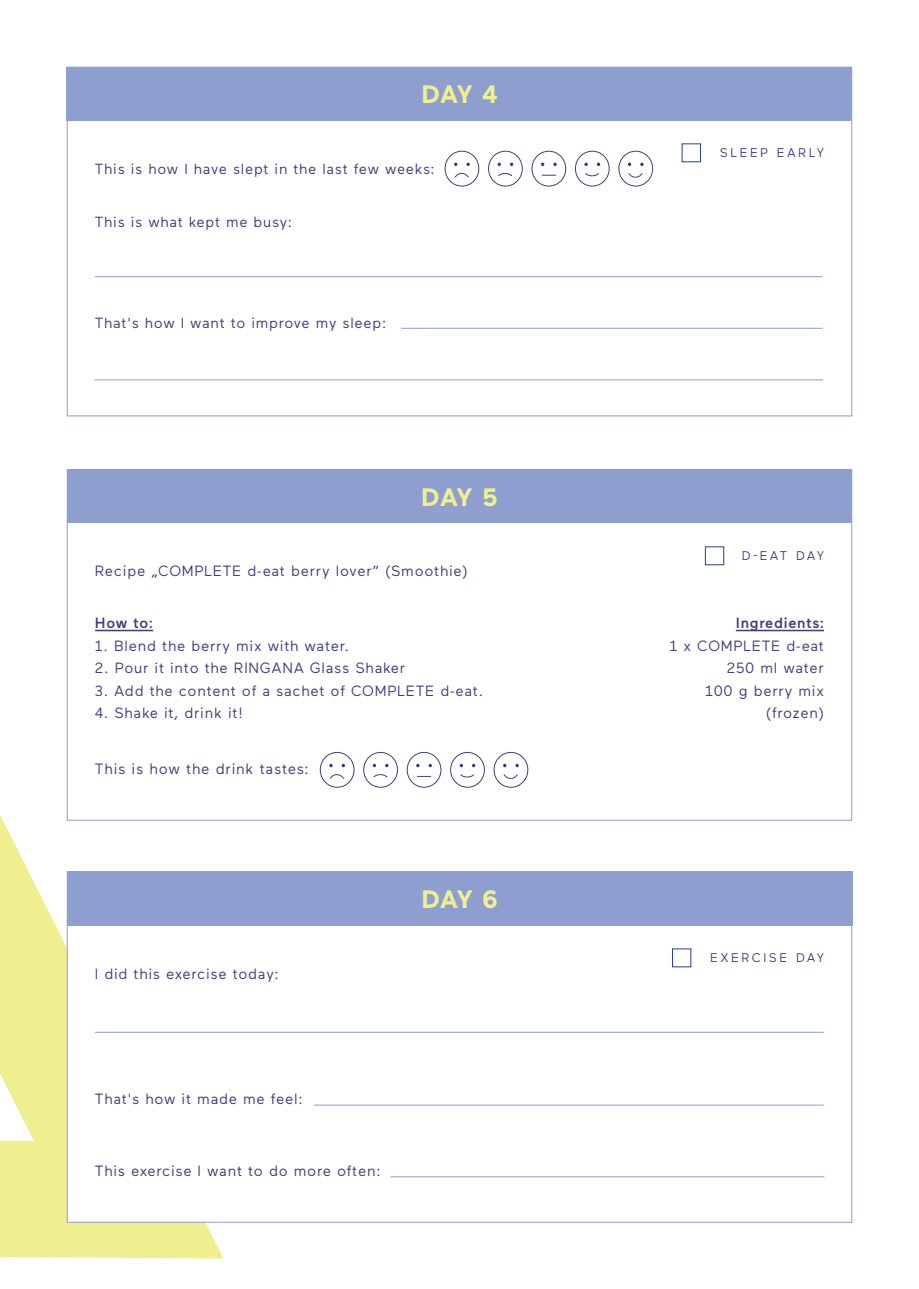
<style>
.page{position:relative;width:919px;height:1289px;background:#fff}
.page>*{position:absolute;margin:0;border:0;box-sizing:border-box;transform-origin:0 0}
.t1{font:700 25.2px "Maax";letter-spacing:-.025em;color:#f0ef90}
.t2{font:15px "Maax";letter-spacing:.05em;color:#403f7f}
.t3{font:14.85px/22.5px "Maax";letter-spacing:.05em;color:#403f7f;text-align:right}
.t4{font:500 14.85px "Maax";letter-spacing:.05em;color:#403f7f}
.t5{font:14.7px "Maax";letter-spacing:.05em;color:#403f7f}
.t6{font:12.6px "Maax";letter-spacing:.2em;color:#403f7f}
.s1{font-size:14.7px}
</style>
<div class="page">
<svg style="left:0;top:702px;width:318px;height:557px"></svg>
<div style="left:67px;top:67px;width:785px;height:349px;background:#fff;border:1px solid #909ec9"></div>
<div style="left:67px;top:469px;width:785px;height:351px;background:#fff;border:1px solid #909ec9"></div>
<div style="left:67px;top:871px;width:785px;height:351px;background:#fff;border:1px solid #909ec9"></div>
<hr style="left:95px;top:276px;width:727px;height:1px;background:#8e9ecf">
<hr style="left:94px;top:379px;width:729px;height:1px;background:#8e9ecf">
<hr style="left:735px;top:629px;width:89px;height:2px;background:#403f7f">
<hr style="left:95px;top:629px;width:58px;height:2px;background:#403f7f">
<hr style="left:95px;top:1031px;width:728px;height:1px;background:#8e9ecf">
<hr style="left:390px;top:1176px;width:434px;height:1px;background:#8e9ecf">
<div style="left:67px;top:67px;width:785px;height:54px;background:#8e9ecf"></div>
<div style="left:67px;top:469px;width:785px;height:54px;background:#8e9ecf"></div>
<div style="left:67px;top:871px;width:785px;height:54px;background:#8e9ecf"></div>
<hr style="left:314px;top:1104px;width:509px;height:1px;background:#8e9ecf">
<hr style="left:401px;top:328px;width:421px;height:1px;background:#8e9ecf">
<div style="left:531px;top:151px;width:35px;height:35px;border:1px solid #403f7f;border-radius:50%"></div>
<svg style="left:542px;top:175px;width:13px;height:1px"></svg>
<div style="left:618px;top:151px;width:35px;height:35px;border:1px solid #403f7f;border-radius:50%"></div>
<svg style="left:628px;top:173px;width:15px;height:5px"></svg>
<div style="left:444px;top:151px;width:35px;height:35px;border:1px solid #403f7f;border-radius:50%"></div>
<svg style="left:466px;top:163px;width:4px;height:3px"></svg>
<svg style="left:454px;top:172px;width:15px;height:6px"></svg>
<div style="left:488px;top:151px;width:34px;height:35px;border:1px solid #403f7f;border-radius:50%"></div>
<svg style="left:497px;top:163px;width:4px;height:3px"></svg>
<svg style="left:498px;top:172px;width:15px;height:4px"></svg>
<div style="left:575px;top:151px;width:34px;height:35px;border:1px solid #403f7f;border-radius:50%"></div>
<svg style="left:585px;top:173px;width:14px;height:4px"></svg>
<div style="left:406px;top:752px;width:35px;height:35px;border:1px solid #403f7f;border-radius:50%"></div>
<svg style="left:417px;top:776px;width:14px;height:1px"></svg>
<svg style="left:428px;top:763px;width:4px;height:4px"></svg>
<div style="left:493px;top:752px;width:35px;height:35px;border:1px solid #403f7f;border-radius:50%"></div>
<svg style="left:503px;top:774px;width:15px;height:5px"></svg>
<div style="left:320px;top:752px;width:34px;height:35px;border:1px solid #403f7f;border-radius:50%"></div>
<svg style="left:341px;top:763px;width:4px;height:4px"></svg>
<svg style="left:329px;top:774px;width:15px;height:5px"></svg>
<div style="left:363px;top:752px;width:35px;height:35px;border:1px solid #403f7f;border-radius:50%"></div>
<svg style="left:373px;top:774px;width:15px;height:4px"></svg>
<div style="left:450px;top:752px;width:35px;height:35px;border:1px solid #403f7f;border-radius:50%"></div>
<svg style="left:459px;top:763px;width:4px;height:4px"></svg>
<svg style="left:460px;top:774px;width:15px;height:4px"></svg>
<h1 class="t1" style="left:421px;top:78px;width:78px">DAY 4</h1>
<p class="t5" style="left:95px;top:160px;width:341px">This is how I have slept in the last few weeks:</p>
<p class="t5" style="left:95px;top:212px;width:199px">This is what kept me busy:</p>
<p class="t5" style="left:95px;top:313px;width:293px">That's how I want to improve my sleep:</p>
<h1 class="t1" style="left:421px;top:480px;width:78px">DAY 5</h1>
<p class="t3" style="left:95px;top:559px;width:374px">Recipe „COMPLETE d-eat berry lover<span class="s1">”</span> (Smoothie)</p>
<p class="t4" style="left:95px;top:613px;width:60px">How to:</p>
<p class="t3" style="left:95px;top:633px;width:255px">1. Blend the berry mix with water.</p>
<p class="t3" style="left:95px;top:656px;width:312px">2. Pour it into the RINGANA Glass Shaker</p>
<p class="t3" style="left:95px;top:678px;width:389px">3. Add the content of a sachet of COMPLETE d-eat.</p>
<p class="t3" style="left:95px;top:701px;width:149px">4. Shake it, drink it!</p>
<p class="t2" style="left:95px;top:759px;width:215px">This is how the drink tastes:</p>
<p class="t3" style="left:95px;top:962px;width:185px">I did this exercise today:</p>
<h1 class="t1" style="left:421px;top:882px;width:78px">DAY 6</h1>
<p class="t3" style="left:95px;top:1087px;width:209px">That's how it made me feel:</p>
<p class="t3" style="left:95px;top:1158px;width:287px">This exercise I want to do more often:</p>
<p class="t6" style="left:719px;top:145px;width:106px">SLEEP EARLY</p>
<p class="t6" style="left:741px;top:547px;width:84px">D-EAT DAY</p>
<p class="t4" style="left:735px;top:613px;width:90px">Ingredients:</p>
<p class="t3" style="left:669px;top:633px;width:156px">1 x COMPLETE d-eat<br>250 ml water<br>100 g berry mix (frozen)</p>
<p class="t6" style="left:710px;top:949px;width:115px">EXERCISE DAY</p>
</div>
